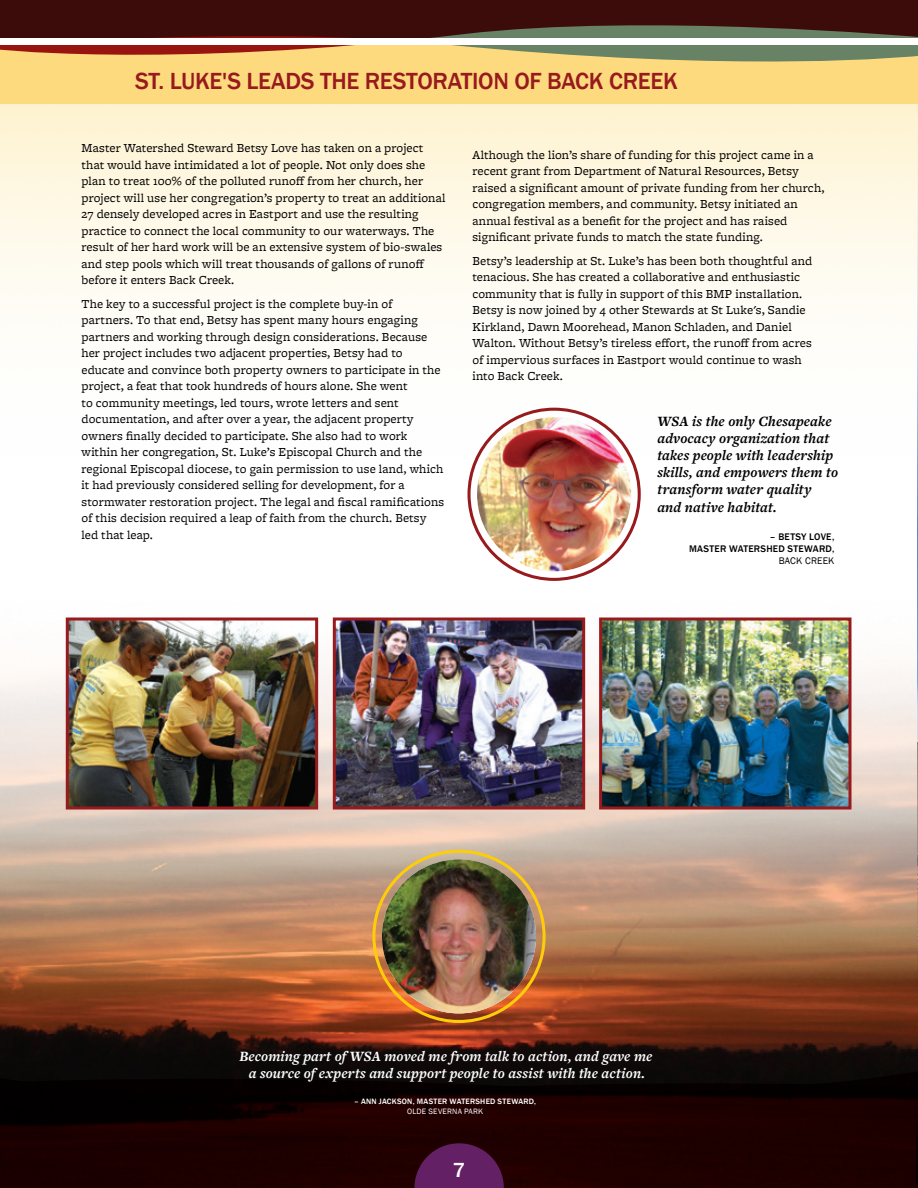
<style>
.page{position:relative;width:918px;height:1188px;background:#fff}
.page>*{position:absolute;margin:0;border:0;box-sizing:border-box;transform-origin:0 0}
.t1{font:500 24px "Franklin Gothic";letter-spacing:-.015em;color:#971a1d}
.Intro_text{font:500 21px "Franklin Gothic";color:#fff}
.t2{font:italic 700 14.7px/17.2px "Freight Text Pro";letter-spacing:.01em;color:#010000}
.t3{font:italic 700 14.7px/17.2px "Freight Text Pro";letter-spacing:.01em;color:#fff;text-align:center}
.IMPACT_B1{font:12.75px/16.5px "Freight Micro Pro";letter-spacing:.01em;color:#010000}
.t4{font:500 9.9px/11.9px "Franklin Gothic";letter-spacing:.025em;color:#010000;text-align:right}
.Pull_Quote_Attrib{font:500 7.95px/9.6px "Franklin Gothic";letter-spacing:.035em;color:#fff;text-align:center}
.s1{font-weight:400}
</style>
<div class="page">
<img style="left:0;top:576px;width:917px;height:494px">
<img style="left:917px;top:478px;width:1px;height:592px">
<svg style="left:0;top:0;width:918px;height:478px"></svg>
<div style="left:0;top:1070px;width:918px;height:5px;background:#0b0908"></div>
<svg style="left:0;top:1075px;width:918px;height:113px;background:#170000"></svg>
<svg style="left:916px;top:1122px;width:2px;height:66px"></svg>
<svg style="left:414px;top:1143px;width:90px;height:45px;background:#54184e"></svg>
<div style="left:0;top:38px;width:918px;height:7px;background:#fff"></div>
<img style="left:337px;top:622px;width:244px;height:184px">
<div style="left:333px;top:618px;width:252px;height:192px;border:3px solid #971a1d"></div>
<img style="left:603px;top:622px;width:245px;height:184px">
<div style="left:599px;top:618px;width:253px;height:192px;border:3px solid #971a1d"></div>
<img style="left:70px;top:622px;width:244px;height:184px">
<div style="left:66px;top:618px;width:252px;height:192px;border:3px solid #971a1d"></div>
<img style="left:477px;top:417px;width:154px;height:154px;border-radius:76px">
<img style="left:382px;top:859px;width:154px;height:154px;border-radius:77px">
<p class="t1" style="left:135px;top:66px;width:544px">ST. LUKE'S LEADS THE RESTORATION OF BACK CREEK</p>
<p class="IMPACT_B1" style="left:82px;top:139px;width:366px">Master Watershed Steward Betsy Love has taken on a project that would have intimidated a lot of people. Not only does she plan to treat 100% of the polluted runoff from her church, her project will use her congregation’s property to treat an additional 27 densely developed acres in Eastport and use the resulting practice to connect the local community to our waterways. The result of her hard work will be an extensive system of bio-swales and step pools which will treat thousands of gallons of runoff before it enters Back Creek.</p>
<p class="IMPACT_B1" style="left:82px;top:295px;width:364px">The key to a successful project is the complete buy-in of partners. To that end, Betsy has spent many hours engaging partners and working through design considerations. Because her project includes two adjacent properties, Betsy had to educate and convince both property owners to participate in the project, a feat that took hundreds of hours alone. She went<br>to community meetings, led tours, wrote letters and sent documentation, and after over a year, the adjacent property owners finally decided to participate. She also had to work within her congregation, St. Luke’s Episcopal Church and the regional Episcopal diocese, to gain permission to use land, which it had previously considered selling for development, for a stormwater restoration project. The legal and fiscal ramifications of this decision required a leap of faith from the church. Betsy led that leap.</p>
<p class="IMPACT_B1" style="left:472px;top:146px;width:354px">Although the lion’s share of funding for this project came in a recent grant from Department of Natural Resources, Betsy raised a significant amount of private funding from her church, congregation members, and community. Betsy initiated an annual festival as a benefit for the project and has raised significant private funds to match the state funding.</p>
<p class="IMPACT_B1" style="left:472px;top:252px;width:341px">Betsy’s leadership at St. Luke’s has been both thoughtful and tenacious. She has created a collaborative and enthusiastic community that is fully in support of this BMP installation.<br>Betsy is now joined by 4 other Stewards at St Luke's, Sandie Kirkland, Dawn Moorehead, Manon Schladen, and Daniel Walton. Without Betsy’s tireless effort, the runoff from acres of impervious surfaces in Eastport would continue to wash into Back Creek.</p>
<p class="t2" style="left:657px;top:412px;width:182px">WSA is the only Chesapeake advocacy organization that takes people with leadership skills, and empowers them to transform water quality and native habitat.</p>
<p class="t4" style="left:689px;top:531px;width:147px">– BETSY LOVE,<br>MASTER WATERSHED STEWARD,<br><span class="s1">BACK CREEK</span></p>
<p class="t3" style="left:239px;top:1047px;width:414px">Becoming part of WSA moved me from talk to action, and gave me a source of experts and support people to assist with the action.</p>
<p class="Pull_Quote_Attrib" style="left:354px;top:1097px;width:183px">– ANN JACKSON, MASTER WATERSHED STEWARD,<br><span class="s1">OLDE SEVERNA PARK</span></p>
<p class="Intro_text" style="left:453px;top:1157px;width:14px">7</p>
</div>
